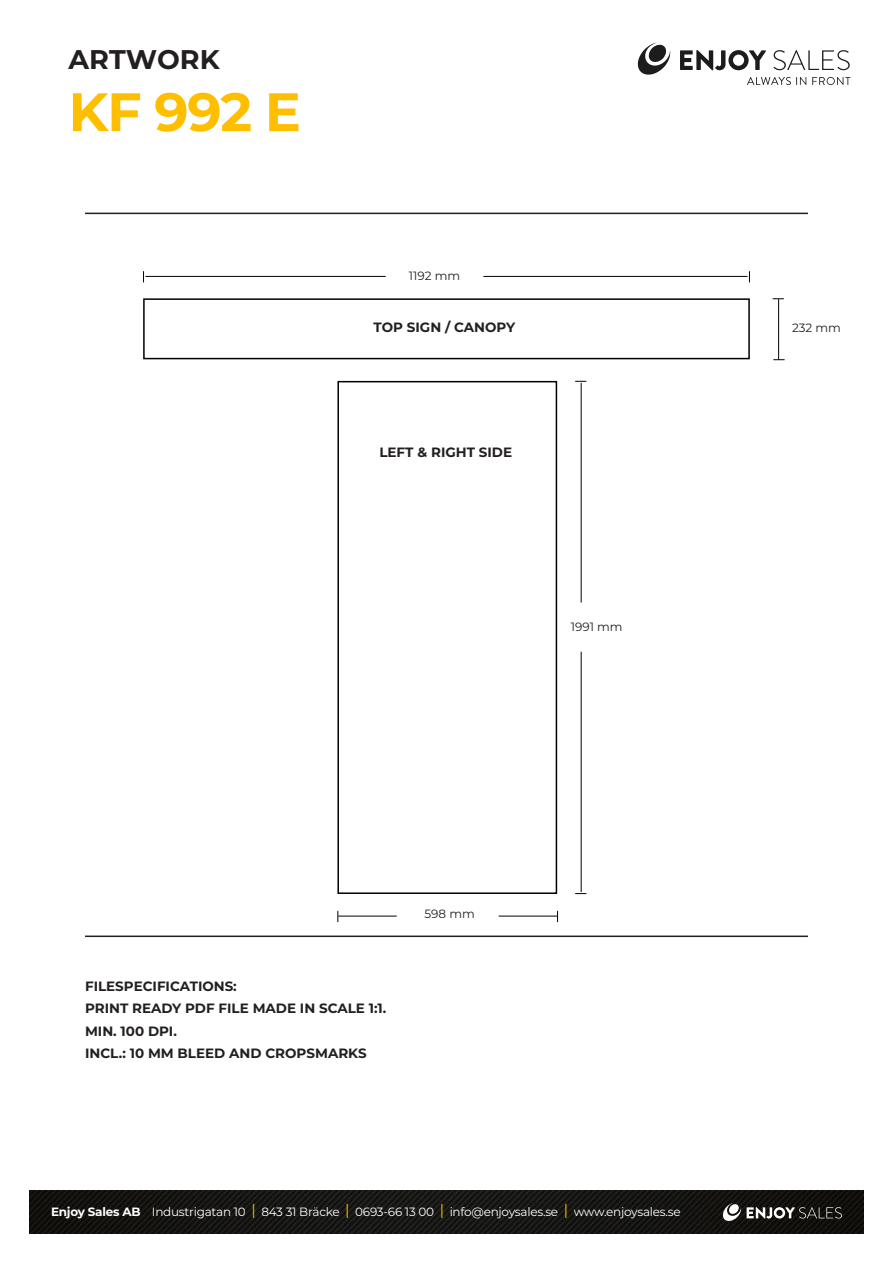
<style>
.page{position:relative;width:893px;height:1263px;background:#fff}
.page>*{position:absolute;margin:0;border:0;box-sizing:border-box;transform-origin:0 0}
.t1{font:700 54px "Montserrat";color:#ffbf00}
.t2{font:700 27px "Montserrat";color:#231f20}
.t3{font:700 13.5px "Montserrat";color:#231f20}
.t4{font:12px "Montserrat";letter-spacing:-.02em;color:#fff}
.t5{font:12px "Montserrat";color:#231f20}
.s1{font-weight:700}
.s2{font-size:15px;color:#ffbf00}
</style>
<div class="page">
<img style="left:30px;top:1191px;width:833px;height:42px">
<svg style="left:722px;top:1203px;width:120px;height:19px;background:#484845"></svg>
<svg style="left:747px;top:77px;width:59px;height:8px"></svg>
<svg style="left:812px;top:77px;width:38px;height:8px"></svg>
<svg style="left:680px;top:50px;width:86px;height:20px"></svg>
<svg style="left:773px;top:50px;width:77px;height:20px"></svg>
<svg style="left:637px;top:43px;width:34px;height:32px"></svg>
<hr style="left:85px;top:213px;width:723px;height:1px;background:#231f20">
<hr style="left:85px;top:935px;width:723px;height:2px;background:#231f20">
<div style="left:143px;top:298px;width:607px;height:61px;border:2px solid #000"></div>
<hr style="left:778px;top:299px;width:1px;height:61px;background:#050000">
<svg style="left:773px;top:359px;width:12px;height:1px"></svg>
<hr style="left:145px;top:276px;width:241px;height:1px;background:#050000">
<hr style="left:483px;top:276px;width:265px;height:1px;background:#050000">
<div style="left:337px;top:381px;width:220px;height:513px;border:2px solid #000"></div>
<hr style="left:338px;top:916px;width:59px;height:1px;background:#050000">
<hr style="left:499px;top:916px;width:58px;height:1px;background:#050000">
<hr style="left:581px;top:383px;width:1px;height:219px;background:#050000">
<hr style="left:581px;top:652px;width:1px;height:240px;background:#050000">
<p class="t2" style="left:68px;top:40px;width:153px">ARTWORK</p>
<p class="t1" style="left:68px;top:73px;width:234px">KF 992 E</p>
<p class="t5" style="left:409px;top:267px;width:53px">1192 mm</p>
<p class="t3" style="left:374px;top:318px;width:143px">TOP SIGN / CANOPY</p>
<p class="t3" style="left:379px;top:442px;width:134px">LEFT &amp; RIGHT SIDE</p>
<p class="t5" style="left:571px;top:618px;width:53px">1991 mm</p>
<p class="t3" style="left:85px;top:976px;width:153px">FILESPECIFICATIONS:</p>
<p class="t3" style="left:85px;top:999px;width:303px">PRINT READY PDF FILE MADE IN SCALE 1:1.</p>
<p class="t3" style="left:85px;top:1021px;width:93px">MIN. 100 DPI.</p>
<p class="t3" style="left:85px;top:1043px;width:283px">INCL.: 10 MM BLEED AND CROPSMARKS</p>
<p class="t5" style="left:424px;top:905px;width:52px">598 mm</p>
<p class="t4" style="left:51px;top:1203px;width:631px"><span class="s1">Enjoy Sales AB</span> Industrigatan 10 <span class="s2">|</span> 843 31 Bräcke <span class="s2">|</span> 0693-66 13 00 <span class="s2">|</span> info@enjoysales.se <span class="s2">|</span> www.enjoysales.se</p>
<p class="t5" style="left:792px;top:320px;width:50px">232 mm</p>
</div>
